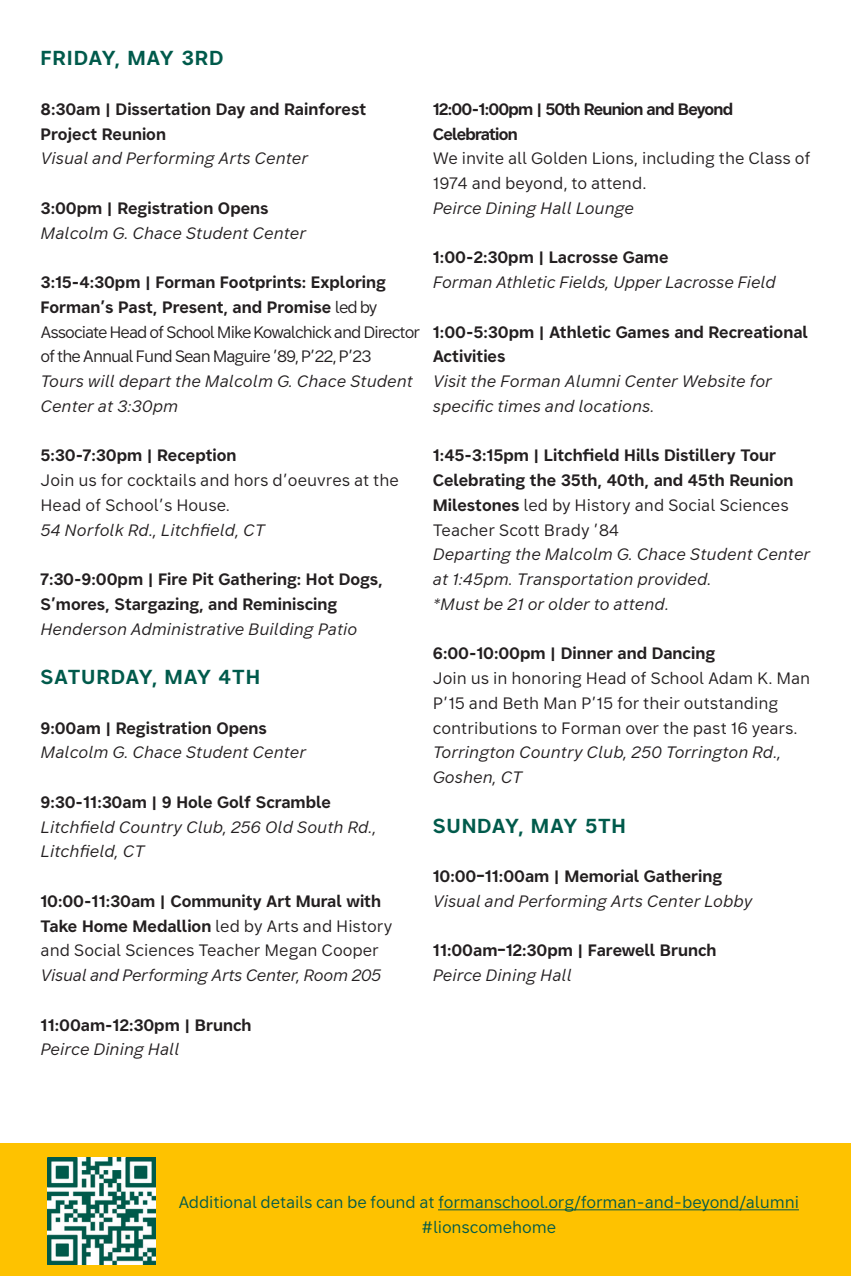
<style>
.page{position:relative;width:851px;height:1276px;background:#fff}
.page>*{position:absolute;margin:0;border:0;box-sizing:border-box;transform-origin:0 0}
.Block__SM{font:700 20.25px "Forme Grotesque Pro";letter-spacing:.04em;color:#005a4b}
.Body{font:italic 16.43px/24.8px "Forme Grotesque Pro";color:#231f20}
.Body-2{font:16.43px/24.8px "Forme Grotesque Pro";color:#231f20}
.Body-3{font:700 16.43px/24.8px "Forme Grotesque Pro";color:#231f20}
.Body_Bold{font:700 16.43px/24.8px "Forme Grotesque Pro";color:#231f20}
.Body-4{font:16.43px/24.8px "Forme Grotesque Pro";letter-spacing:-.06em;color:#231f20}
.Body-5{font:16.43px "Forme Grotesque Pro";letter-spacing:-.01em;color:#005a4b}
.Body-6{font:700 16.43px/24.8px "Forme Grotesque Pro";letter-spacing:-.045em;color:#231f20}
.Body-7{font:italic 16.43px "Forme Grotesque Pro";letter-spacing:-.02em;color:#231f20}
.Body_Bold-2{font:italic 16.43px "Forme Grotesque Pro";color:#231f20}
.s1{font-weight:400;font-style:italic}
.s2{font-weight:700}
.s3{font-weight:400}
</style>
<div class="page">
<div style="left:0;top:1144px;width:850px;height:132px;background:#fec200"></div>
<img style="left:48px;top:1157px;width:107px;height:107px">
<hr style="left:438px;top:1209px;width:361px;height:1px;background:#005a4b">
<p class="Block__SM" style="left:40px;top:45px;width:185px">FRIDAY, MAY 3RD</p>
<p class="Body_Bold" style="left:40px;top:96px;width:327px">8:30am | Dissertation Day and Rainforest<br>Project Reunion<br><span class="s1">Visual and Performing Arts Center</span></p>
<p class="Body_Bold" style="left:40px;top:195px;width:229px">3:00pm | Registration Opens</p>
<p class="Body_Bold-2" style="left:40px;top:223px;width:267px">Malcolm G. Chace Student Center</p>
<p class="Body-4" style="left:40px;top:270px;width:381px"><span class="s2">3:15-4:30pm | Forman Footprints: Exploring Forman’s Past, Present, and Promise</span> led by Associate Head of School Mike Kowalchick and Director of the Annual Fund Sean Maguire ’89, P’22, P’23</p>
<p class="Body" style="left:40px;top:369px;width:374px">Tours will depart the Malcolm G. Chace Student<br>Center at 3:30pm</p>
<p class="Body-3" style="left:40px;top:443px;width:197px">5:30-7:30pm | Reception</p>
<p class="Body-2" style="left:40px;top:468px;width:360px">Join us for cocktails and hors d’oeuvres at the<br>Head of School’s House.</p>
<p class="Body" style="left:40px;top:517px;width:226px">54 Norfolk Rd., Litchfield, CT</p>
<p class="Body_Bold" style="left:40px;top:567px;width:344px">7:30-9:00pm | Fire Pit Gathering: Hot Dogs,<br>S’mores, Stargazing, and Reminiscing</p>
<p class="Body" style="left:40px;top:616px;width:318px">Henderson Administrative Building Patio</p>
<p class="Block__SM" style="left:40px;top:664px;width:221px">SATURDAY, MAY 4TH</p>
<p class="Body_Bold" style="left:40px;top:715px;width:228px">9:00am | Registration Opens</p>
<p class="Body" style="left:40px;top:740px;width:267px">Malcolm G. Chace Student Center</p>
<p class="Body-3" style="left:40px;top:789px;width:292px">9:30-11:30am | 9 Hole Golf Scramble</p>
<p class="Body" style="left:40px;top:814px;width:338px">Litchfield Country Club, 256 Old South Rd.,<br>Litchfield, CT</p>
<p class="Body-2" style="left:40px;top:889px;width:353px"><span class="s2">10:00-11:30am | Community Art Mural with<br>Take Home Medallion</span> led by Arts and History and Social Sciences Teacher Megan Cooper</p>
<p class="Body-7" style="left:40px;top:965px;width:342px">Visual and Performing Arts Center, Room 205</p>
<p class="Body-3" style="left:40px;top:1012px;width:212px">11:00am-12:30pm | Brunch</p>
<p class="Body" style="left:40px;top:1037px;width:140px">Peirce Dining Hall</p>
<p class="Body-6" style="left:433px;top:96px;width:302px">12:00-1:00pm | 50th Reunion and Beyond<br>Celebration</p>
<p class="Body-2" style="left:433px;top:146px;width:379px">We invite all Golden Lions, including the Class of<br>1974 and beyond, to attend.</p>
<p class="Body" style="left:433px;top:196px;width:203px">Peirce Dining Hall Lounge</p>
<p class="Body-3" style="left:433px;top:245px;width:237px">1:00-2:30pm | Lacrosse Game</p>
<p class="Body" style="left:433px;top:270px;width:344px">Forman Athletic Fields, Upper Lacrosse Field</p>
<p class="Body-3" style="left:433px;top:319px;width:376px">1:00-5:30pm | Athletic Games and Recreational<br>Activities</p>
<p class="Body" style="left:433px;top:369px;width:340px">Visit the Forman Alumni Center Website for specific times and locations.</p>
<p class="Body-3" style="left:433px;top:443px;width:362px">1:45-3:15pm | Litchfield Hills Distillery Tour Celebrating the 35th, 40th, and 45th Reunion Milestones <span class="s3">led by History and Social Sciences Teacher Scott Brady ’84</span></p>
<p class="Body" style="left:433px;top:542px;width:379px">Departing the Malcolm G. Chace Student Center at 1:45pm. Transportation provided.</p>
<p class="Body" style="left:433px;top:592px;width:238px">*Must be 21 or older to attend.</p>
<p class="Body-3" style="left:433px;top:641px;width:284px">6:00-10:00pm | Dinner and Dancing</p>
<p class="Body-2" style="left:433px;top:666px;width:379px">Join us in honoring Head of School Adam K. Man<br>P’15 and Beth Man P’15 for their outstanding contributions to Forman over the past 16 years.</p>
<p class="Body" style="left:433px;top:740px;width:350px">Torrington Country Club, 250 Torrington Rd.,<br>Goshen, CT</p>
<p class="Block__SM" style="left:433px;top:812px;width:195px">SUNDAY, MAY 5TH</p>
<p class="Body_Bold" style="left:433px;top:864px;width:291px">10:00–11:00am | Memorial Gathering</p>
<p class="Body" style="left:433px;top:889px;width:321px">Visual and Performing Arts Center Lobby</p>
<p class="Body_Bold" style="left:433px;top:938px;width:285px">11:00am–12:30pm | Farewell Brunch</p>
<p class="Body" style="left:433px;top:963px;width:140px">Peirce Dining Hall</p>
<p class="Body-5" style="left:178px;top:1192px;width:622px">Additional details can be found at formanschool.org/forman-and-beyond/alumni</p>
<p class="Body-5" style="left:421px;top:1217px;width:136px">#lionscomehome</p>
</div>
